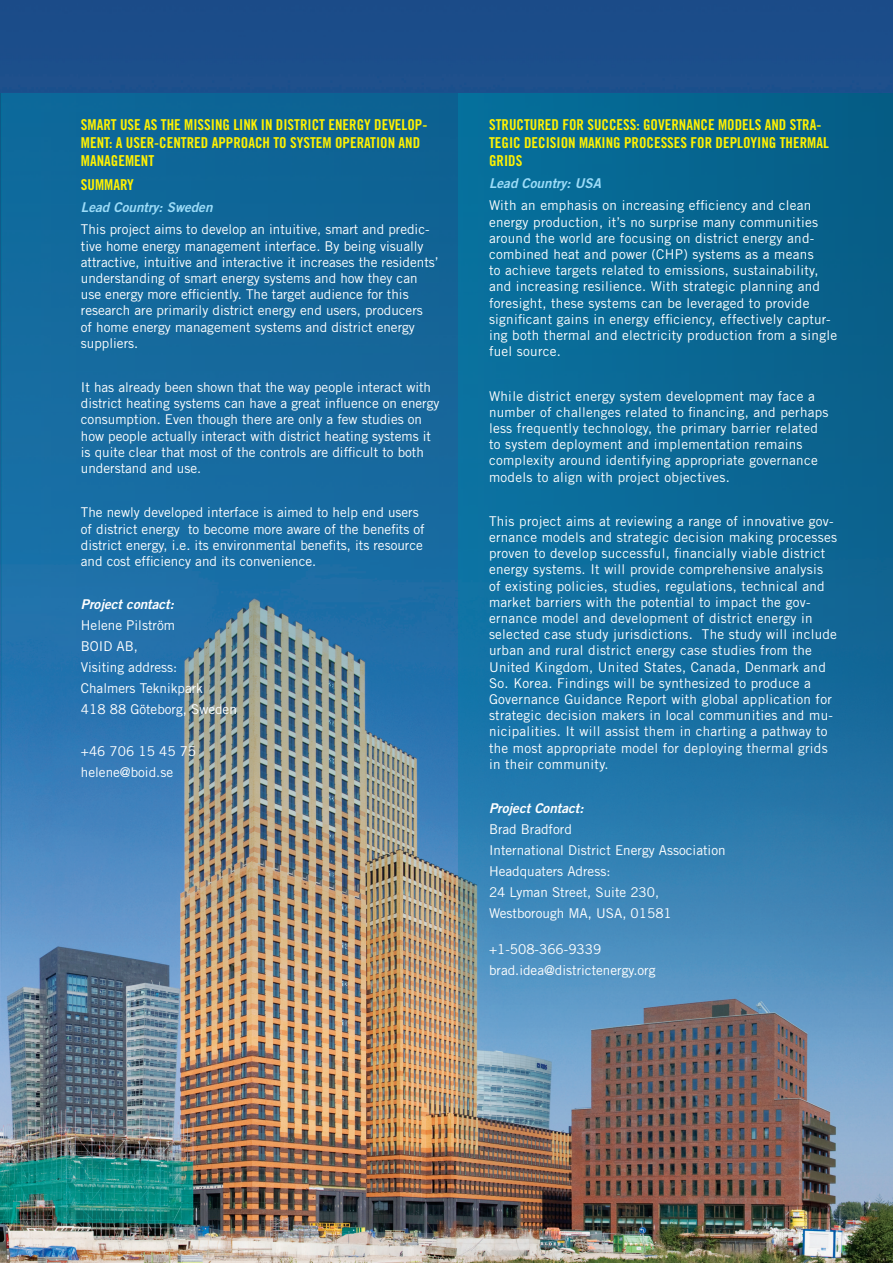
<style>
.page{position:relative;width:893px;height:1263px;background:#fff}
.page>*{position:absolute;margin:0;border:0;box-sizing:border-box;transform-origin:0 0}
.t1{font:15px/18px "Trade Gothic Bold Cond Twenty";color:#fff101}
.t2{font:13.5px/16.2px "Trade Gothic";letter-spacing:.02em;color:#fff}
.t3{font:13.5px/16.2px "Trade Gothic";color:#fff}
.t4{font:italic 13.5px "Trade Gothic Bold Two";color:#9cdcf8}
.t5{font:italic 13.5px "Trade Gothic Bold Two";color:#fff}
</style>
<div class="page">
<img style="left:0;top:0;width:893px;height:1263px">
<svg style="left:0;top:93px;width:2px;height:884px;background:#2370a3"></svg>
<img style="left:2px;top:93px;width:457px;height:945px">
<svg style="left:459px;top:93px;width:434px;height:1122px;background:#2a7197"></svg>
<p class="t1" style="left:81px;top:116px;width:348px">SMART USE AS THE MISSING LINK IN DISTRICT ENERGY DEVELOP-<br>MENT: A USER-CENTRED APPROACH TO SYSTEM OPERATION AND<br>MANAGEMENT</p>
<p class="t1" style="left:81px;top:176px;width:55px">SUMMARY</p>
<p class="t4" style="left:81px;top:199px;width:133px">Lead Country: Sweden</p>
<p class="t3" style="left:81px;top:221px;width:359px">This project aims to develop an intuitive, smart and predic&shy;tive home energy management interface. By being visually attractive, intuitive and interactive it increases the residents’ understanding of smart energy systems and how they can use energy more efficiently. The target audience for this research are primarily district energy end users, producers<br>of home energy management systems and district energy suppliers.</p>
<p class="t3" style="left:81px;top:379px;width:360px">It has already been shown that the way people interact with district heating systems can have a great influence on energy consumption. Even though there are only a few studies on how people actually interact with district heating systems it is quite clear that most of the controls are difficult to both understand and use.</p>
<p class="t3" style="left:81px;top:504px;width:345px">The newly developed interface is aimed to help end users of district energy to become more aware of the benefits of district energy, i.e. its environmental benefits, its resource and cost efficiency and its convenience.</p>
<p class="t5" style="left:81px;top:596px;width:94px">Project contact:</p>
<p class="t3" style="left:81px;top:614px;width:157px;line-height:21px">Helene Pilström<br>BOID AB,<br>Visiting address:<br>Chalmers Teknikpark<br>418 88 Göteborg, Sweden</p>
<p class="t3" style="left:81px;top:740px;width:117px;line-height:21px">+46 706 15 45 75 helene@boid.se</p>
<p class="t1" style="left:489px;top:116px;width:341px">STRUCTURED FOR SUCCESS: GOVERNANCE MODELS AND STRA-<br>TEGIC DECISION MAKING PROCESSES FOR DEPLOYING THERMAL<br>GRIDS</p>
<p class="t4" style="left:489px;top:175px;width:114px">Lead Country: USA</p>
<p class="t2" style="left:489px;top:197px;width:350px">With an emphasis on increasing efficiency and clean energy production, it’s no surprise many communities around the world are focusing on district energy and&shy;combined heat and power (CHP) systems as a means<br>to achieve targets related to emissions, sustainability, and increasing resilience. With strategic planning and foresight, these systems can be leveraged to provide significant gains in energy efficiency, effectively captur&shy;ing both thermal and electricity production from a single fuel source.</p>
<p class="t2" style="left:489px;top:387px;width:341px">While district energy system development may face a number of challenges related to financing, and perhaps less frequently technology, the primary barrier related to system deployment and implementation remains complexity around identifying appropriate governance models to align with project objectives.</p>
<p class="t2" style="left:489px;top:513px;width:350px">This project aims at reviewing a range of innovative gov&shy;ernance models and strategic decision making processes proven to develop successful, financially viable district energy systems. It will provide comprehensive analysis of existing policies, studies, regulations, technical and market barriers with the potential to impact the gov&shy;ernance model and development of district energy in selected case study jurisdictions. The study will include urban and rural district energy case studies from the United Kingdom, United States, Canada, Denmark and So. Korea. Findings will be synthesized to produce a Governance Guidance Report with global application for strategic decision makers in local communities and mu&shy;nicipalities. It will assist them in charting a pathway to the most appropriate model for deploying thermal grids in their community.</p>
<p class="t5" style="left:489px;top:800px;width:96px">Project Contact:</p>
<p class="t3" style="left:489px;top:819px;width:238px;line-height:21px">Brad Bradford<br>International District Energy Association<br>Headquaters Adress:<br>24 Lyman Street, Suite 230,<br>Westborough MA, USA, 01581</p>
<p class="t3" style="left:489px;top:938px;width:168px;line-height:21px">+1-508-366-9339 brad.idea@districtenergy.org</p>
</div>
